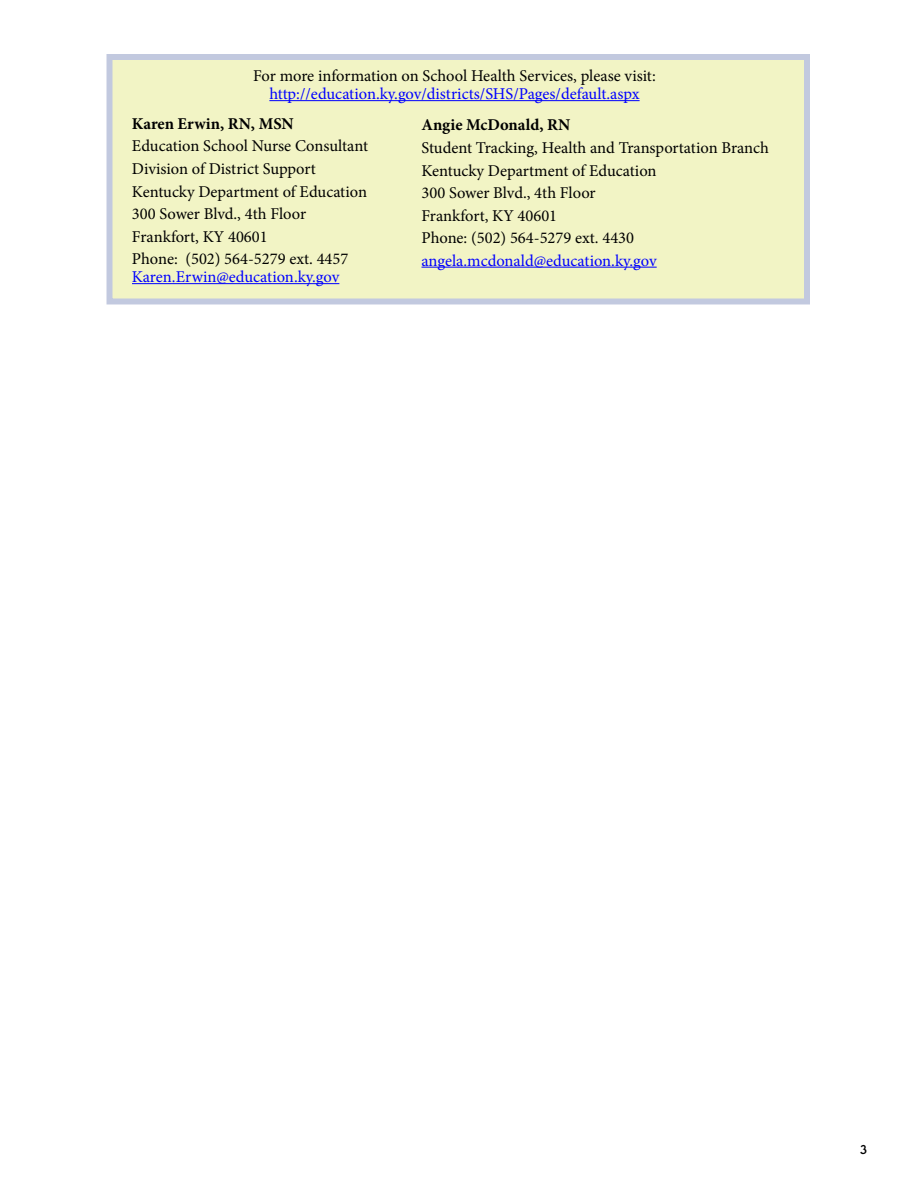
<style>
.page{position:relative;width:918px;height:1188px;background:#fff}
.page>*{position:absolute;margin:0;border:0;box-sizing:border-box;transform-origin:0 0}
.t1{font:16.5px/22.5px "Minion Pro";color:#000}
.t2{font:16.5px "Minion Pro";letter-spacing:-.005em;color:#00f}
.t3{font:700 16.5px "Minion Pro";color:#000}
.t4{font:500 13.5px "Bernhard Got URW";color:#000}
</style>
<div class="page">
<div style="left:106px;top:54px;width:704px;height:250px;background:#f2f4c5"></div>
<hr style="left:269px;top:100px;width:371px;height:1px;background:#00f">
<hr style="left:132px;top:283px;width:207px;height:1px;background:#00f">
<hr style="left:422px;top:267px;width:235px;height:1px;background:#00f">
<p class="t1" style="left:253px;top:65px;width:404px">For more information on School Health Services, please visit:</p>
<p class="t2" style="left:269px;top:83px;width:372px">http://education.ky.gov/districts/SHS/Pages/default.aspx</p>
<p class="t3" style="left:132px;top:112px;width:163px">Karen Erwin, RN, MSN</p>
<p class="t1" style="left:132px;top:135px;width:238px">Education School Nurse Consultant<br>Division of District Support<br>Kentucky Department of Education<br>300 Sower Blvd., 4th Floor<br>Frankfort, KY 40601<br>Phone: (502) 564-5279 ext. 4457</p>
<p class="t2" style="left:132px;top:266px;width:209px">Karen.Erwin@education.ky.gov</p>
<p class="t3" style="left:422px;top:114px;width:150px">Angie McDonald, RN</p>
<p class="t1" style="left:422px;top:137px;width:349px">Student Tracking, Health and Transportation Branch Kentucky Department of Education<br>300 Sower Blvd., 4th Floor<br>Frankfort, KY 40601<br>Phone: (502) 564-5279 ext. 4430</p>
<p class="t2" style="left:422px;top:249px;width:237px">angela.mcdonald@education.ky.gov</p>
<p class="t4" style="left:860px;top:1141px;width:8px">3</p>
</div>
